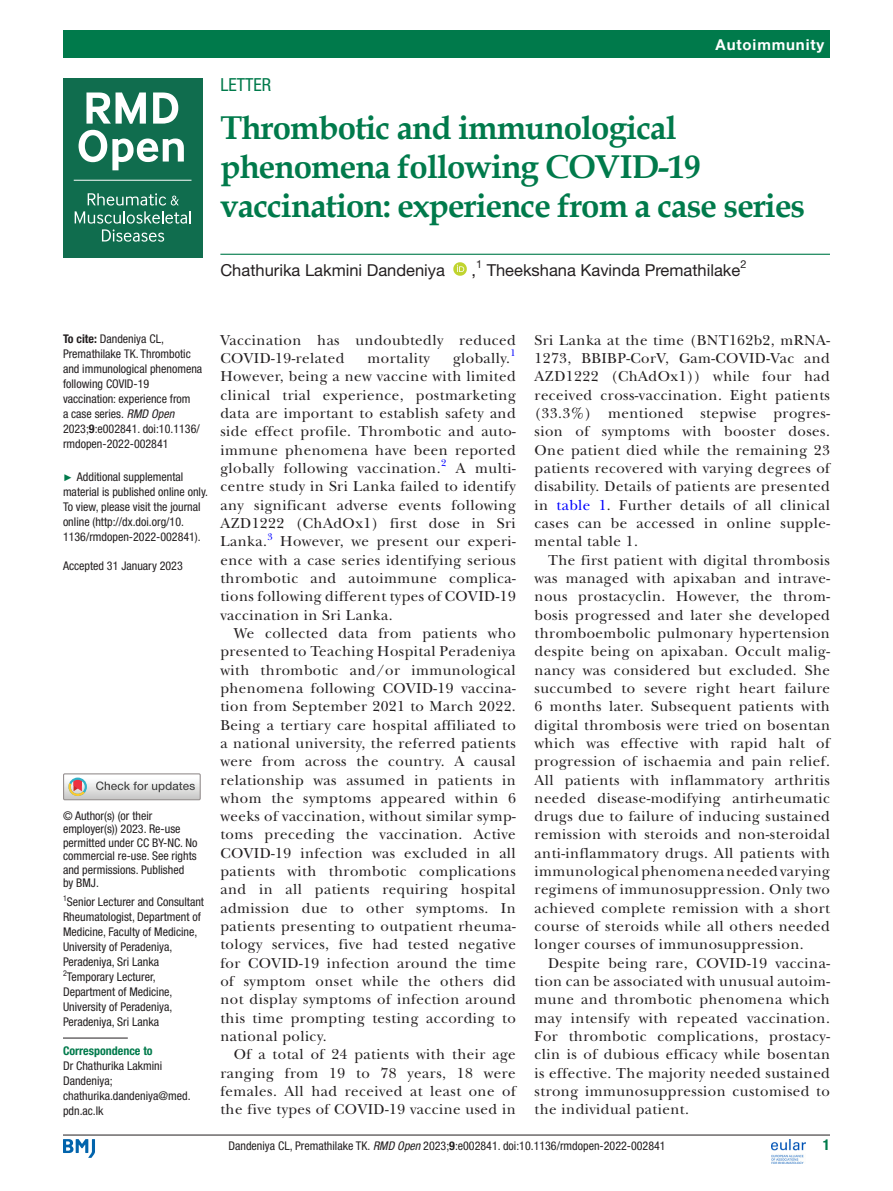
<style>
.page{position:relative;width:893px;height:1191px;background:#fff}
.page>*{position:absolute;margin:0;border:0;box-sizing:border-box;transform-origin:0 0}
.t1{font:700 33px/39px "Book Antiqua";letter-spacing:-.025em;color:#007a4b}
.t2{font:condensed 18px "Helvetica Neue LT Std";color:#007a4b}
.t3{font:16.5px "Helvetica Neue LT Std";color:#231f20}
.t4{font:15px/18.3px "New Baskerville";letter-spacing:.03em;color:#231f20;text-align:justify}
.t5{font:700 15px "Helvetica Neue LT Std";letter-spacing:.055em;color:#fff}
.t6{font:700 condensed 15px "Helvetica Neue LT Std";color:#007a4b}
.t7{font:condensed 12px/15px "Helvetica Neue LT Std";color:#231f20}
.t8{font:700 condensed 12px "Helvetica Neue LT Std";color:#007a4b}
.t9{font:9.9px "New Baskerville";color:#00f}
.t10{font:condensed 7.95px "Helvetica Neue LT Std";color:#231f20}
.s1{font-weight:700}
.s2{font-style:italic}
.s3{font-family:"Arial";font-stretch:normal;font-size:9.75px;color:#007a4b}
.s4{color:#00f}
</style>
<div class="page">
<hr style="left:63px;top:1134px;width:767px;height:1px;background:#231f20">
<img style="left:771px;top:1139px;width:35px;height:24px">
<svg style="left:63px;top:1139px;width:32px;height:18px"></svg>
<hr style="left:220px;top:254px;width:610px;height:1px;background:#007a4b">
<svg style="left:453px;top:262px;width:14px;height:14px"></svg>
<hr style="left:63px;top:1037px;width:65px;height:1px;background:#231f20">
<div style="left:63px;top:773px;width:138px;height:27px;border:1px solid #969090"></div>
<svg style="left:64px;top:774px;width:136px;height:25px"></svg>
<div style="left:63px;top:78px;width:139px;height:179px;background:#106d4e"></div>
<svg style="left:86px;top:92px;width:60px;height:32px"></svg>
<svg style="left:153px;top:92px;width:25px;height:32px"></svg>
<svg style="left:79px;top:130px;width:105px;height:40px"></svg>
<hr style="left:74px;top:180px;width:117px;height:1px;background:#fff">
<svg style="left:88px;top:193px;width:91px;height:12px"></svg>
<svg style="left:75px;top:211px;width:116px;height:31px"></svg>
<div style="left:63px;top:31px;width:767px;height:27px;background:#007a4b"></div>
<p class="t5" style="left:716px;top:35px;width:110px">Autoimmunity</p>
<p class="t2" style="left:220px;top:74px;width:52px">LETTER</p>
<h1 class="t1" style="left:220px;top:108px;width:586px">Thrombotic and immunological phenomena following COVID-19 vaccination: experience from a case series</h1>
<p class="t3" style="left:220px;top:260px;width:226px">Chathurika Lakmini Dandeniya</p>
<p class="t3" style="left:471px;top:260px;width:277px">,<sup>1</sup> Theekshana Kavinda Premathilake<sup>2</sup></p>
<p class="t7" style="left:63px;top:331px;width:141px"><span class="s1">To cite:</span> Dandeniya CL,<br>Premathilake TK. Thrombotic and immunological phenomena following COVID-19 vaccination: experience from<br>a case series. <span class="s2">RMD Open<br></span>2023;<span class="s1">9</span>:e002841. doi:10.1136/ rmdopen-2022-002841</p>
<p class="t7" style="left:63px;top:469px;width:147px"><span class="s3">►</span> Additional supplemental material is published online only.<br>To view, please visit the journal online (http://dx.doi.org/10.<br>1136/rmdopen-2022-002841).</p>
<p class="t7" style="left:63px;top:558px;width:121px">Accepted 31 January 2023</p>
<p class="t7" style="left:63px;top:808px;width:136px;line-height:13.5px">© Author(s) (or their employer(s)) 2023. Re-use permitted under CC BY-NC. No commercial re-use. See rights and permissions. Published by BMJ.</p>
<p class="t10" style="left:63px;top:893px;width:5px">1</p>
<p class="t7" style="left:63px;top:894px;width:143px;text-indent:4px">Senior Lecturer and Consultant<br>Rheumatologist, Department of<br>Medicine, Faculty of Medicine,<br>University of Peradeniya,<br>Peradeniya, Sri Lanka</p>
<p class="t10" style="left:63px;top:968px;width:5px">2</p>
<p class="t7" style="left:63px;top:969px;width:111px;text-indent:4px">Temporary Lecturer,<br>Department of Medicine,<br>University of Peradeniya,<br>Peradeniya, Sri Lanka</p>
<p class="t8" style="left:63px;top:1043px;width:91px">Correspondence to</p>
<p class="t7" style="left:63px;top:1058px;width:129px">Dr Chathurika Lakmini<br>Dandeniya; chathurika.dandeniya@med. pdn.ac.lk</p>
<p class="t4" style="left:220px;top:331px;width:297px">Vaccination has undoubtedly reduced<br>COVID-19-related</p>
<p class="t4" style="left:368px;top:349px;width:64px">mortality</p>
<p class="t4" style="left:453px;top:349px;width:59px">globally.</p>
<p class="t9" style="left:511px;top:347px;width:7px">1</p>
<p class="t4" style="left:220px;top:367px;width:297px">However, being a new vaccine with limited clinical trial experience, postmarketing data are important to establish safety and side effect profile. Thrombotic and auto&shy;immune phenomena have been reported globally following vaccination.</p>
<p class="t9" style="left:441px;top:457px;width:7px">2</p>
<p class="t4" style="left:220px;top:459px;width:297px;text-indent:235px">A multi&shy;centre study in Sri Lanka failed to identify any significant adverse events following AZD1222 (ChAdOx1) first dose in Sri Lanka.<sup>3</sup></p>
<p class="t4" style="left:220px;top:532px;width:297px;text-indent:60px">However, we present our experi&shy;ence with a case series identifying serious thrombotic and autoimmune complica&shy;tions following different types of COVID-19 vaccination in Sri Lanka.</p>
<p class="t4" style="left:220px;top:624px;width:297px;text-indent:14px">We collected data from patients who presented to Teaching Hospital Peradeniya with thrombotic and/or immunological phenomena following COVID-19 vaccina&shy;tion from September 2021 to March 2022.<br>Being a tertiary care hospital affiliated to a national university, the referred patients were from across the country. A causal relationship was assumed in patients in whom the symptoms appeared within 6 weeks of vaccination, without similar symp&shy;toms preceding the vaccination. Active COVID-19 infection was excluded in all patients with thrombotic complications and in all patients requiring hospital admission due to other symptoms. In patients presenting to outpatient rheuma&shy;tology services, five had tested negative for COVID-19 infection around the time of symptom onset while the others did not display symptoms of infection around this time prompting testing according to national policy.</p>
<p class="t4" style="left:220px;top:1045px;width:297px;text-indent:14px">Of a total of 24 patients with their age ranging from 19 to 78 years, 18 were females. All had received at least one of the five types of COVID-19 vaccine used in</p>
<p class="t4" style="left:535px;top:331px;width:297px">Sri Lanka at the time (BNT162b2, mRNA-1273, BBIBP-CorV, Gam-COVID-Vac and AZD1222 (ChAdOx1)) while four had received cross-vaccination. Eight patients (33.3%) mentioned stepwise progres&shy;sion of symptoms with booster doses.<br>One patient died while the remaining 23 patients recovered with varying degrees of disability. Details of patients are presented in <span class="s4">table 1</span>. Further details of all clinical cases can be accessed in online supple&shy;mental table 1.</p>
<p class="t4" style="left:535px;top:551px;width:297px;text-indent:13px">The first patient with digital thrombosis was managed with apixaban and intrave&shy;nous prostacyclin. However, the throm&shy;bosis progressed and later she developed thromboembolic pulmonary hypertension despite being on apixaban. Occult malig&shy;nancy was considered but excluded. She succumbed to severe right heart failure 6 months later. Subsequent patients with digital thrombosis were tried on bosentan which was effective with rapid halt of progression of ischaemia and pain relief.<br>All patients with inflammatory arthritis needed disease-modifying antirheumatic drugs due to failure of inducing sustained remission with steroids and non-steroidal anti-inflammatory drugs. All patients with immunological phenomena needed varying regimens of immunosuppression. Only two achieved complete remission with a short course of steroids while all others needed longer courses of immunosuppression.</p>
<p class="t4" style="left:535px;top:953px;width:297px;text-indent:13px">Despite being rare, COVID-19 vaccina&shy;tion can be associated with unusual autoim&shy;mune and thrombotic phenomena which may intensify with repeated vaccination.<br>For thrombotic complications, prostacy&shy;clin is of dubious efficacy while bosentan is effective. The majority needed sustained strong immunosuppression customised to the individual patient.</p>
<p class="t7" style="left:228px;top:1138px;width:439px">Dandeniya CL, Premathilake TK. <span class="s2">RMD Open</span> 2023;<span class="s1">9</span>:e002841. doi:10.1136/rmdopen-2022-002841</p>
<p class="t6" style="left:823px;top:1135px;width:9px">1</p>
</div>
